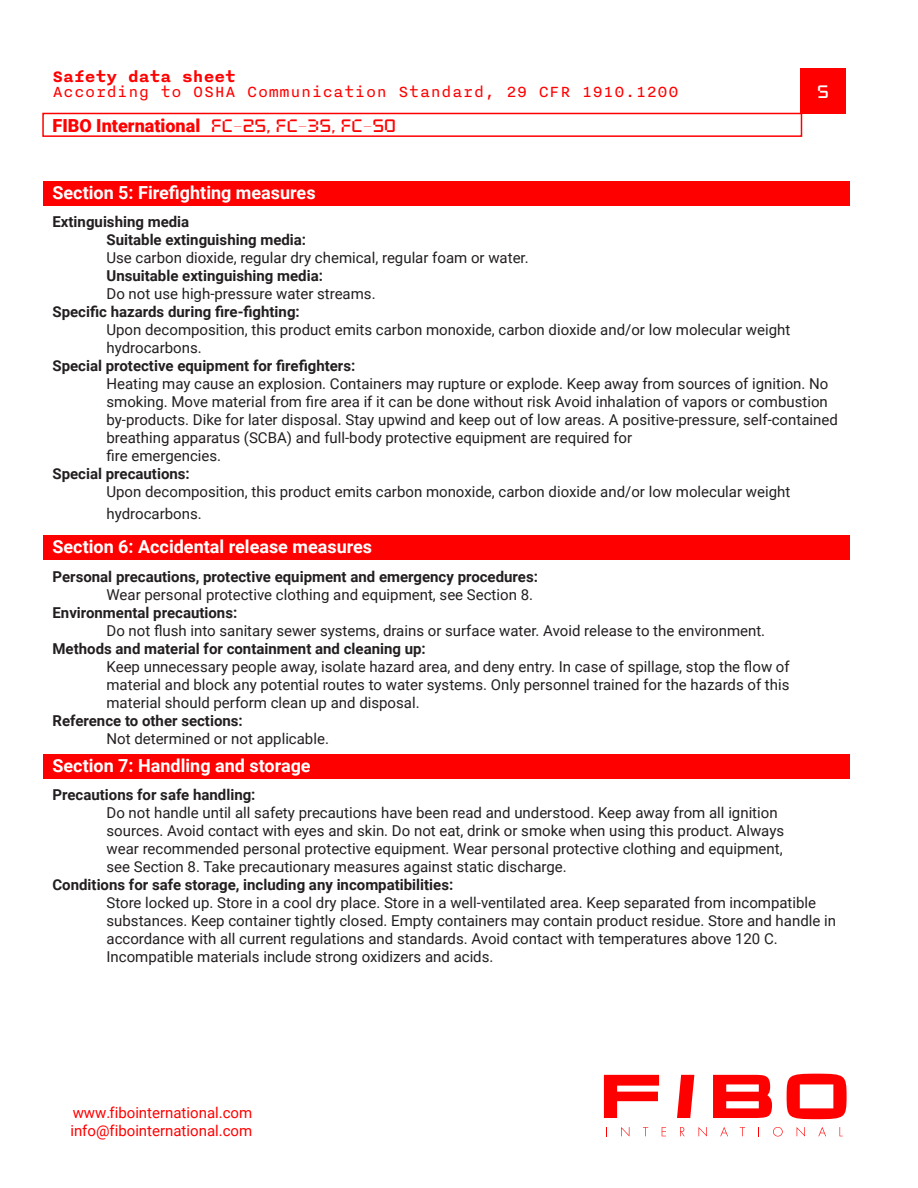
<style>
.page{position:relative;width:918px;height:1188px;background:#fff}
.page>*{position:absolute;margin:0;border:0;box-sizing:border-box;transform-origin:0 0}
.t1{font:700 18px "Roboto";color:#fff}
.t2{font:18px "Nitti";color:#f00}
.t3{font:900 18px "Roboto";color:#f00}
.t4{font:700 18px "Nitti";color:#f00}
.t5{font:18px "NEOPIXEL";color:#fff}
.t6{font:15px "Roboto";color:#231f20}
.t7{font:700 15px "Roboto";color:#231f20}
.t8{font:15px/18px "Roboto";color:#f00}
.s1{font-family:"NEOPIXEL";font-weight:400}
</style>
<div class="page">
<svg style="left:604px;top:1075px;width:55px;height:43px"></svg>
<svg style="left:677px;top:1075px;width:17px;height:43px"></svg>
<svg style="left:713px;top:1075px;width:59px;height:43px"></svg>
<svg style="left:787px;top:1074px;width:60px;height:45px"></svg>
<svg style="left:621px;top:1127px;width:8px;height:10px"></svg>
<svg style="left:643px;top:1127px;width:5px;height:9px"></svg>
<svg style="left:662px;top:1127px;width:4px;height:9px"></svg>
<svg style="left:680px;top:1127px;width:5px;height:9px"></svg>
<svg style="left:699px;top:1127px;width:8px;height:10px"></svg>
<svg style="left:720px;top:1127px;width:8px;height:9px"></svg>
<svg style="left:740px;top:1127px;width:5px;height:9px"></svg>
<svg style="left:773px;top:1127px;width:10px;height:9px"></svg>
<svg style="left:797px;top:1127px;width:8px;height:10px"></svg>
<svg style="left:818px;top:1127px;width:8px;height:9px"></svg>
<div style="left:800px;top:68px;width:46px;height:45px;background:#f00"></div>
<div style="left:42px;top:113px;width:760px;height:24px;border:2px solid #f00"></div>
<div style="left:43px;top:181px;width:806px;height:24px;background:#f00"></div>
<div style="left:43px;top:535px;width:806px;height:25px;background:#f00"></div>
<div style="left:43px;top:754px;width:806px;height:24px;background:#f00"></div>
<p class="t4" style="left:53px;top:66px;width:185px">Safety data sheet</p>
<p class="t2" style="left:53px;top:81px;width:628px">According to OSHA Communication Standard, 29 CFR 1910.1200</p>
<p class="t3" style="left:53px;top:113px;width:345px">FIBO International <span class="s1">FC-25, FC-35, FC-50</span></p>
<p class="t1" style="left:53px;top:180px;width:265px">Section 5: Firefighting measures</p>
<p class="t5" style="left:817px;top:82px;width:13px">5</p>
<p class="t7" style="left:53px;top:211px;width:138px">Extinguishing media</p>
<p class="t7" style="left:107px;top:229px;width:201px">Suitable extinguishing media:</p>
<p class="t6" style="left:107px;top:247px;width:424px">Use carbon dioxide, regular dry chemical, regular foam or water.</p>
<p class="t7" style="left:107px;top:265px;width:218px">Unsuitable extinguishing media:</p>
<p class="t6" style="left:107px;top:283px;width:271px">Do not use high-pressure water streams.</p>
<p class="t7" style="left:53px;top:301px;width:249px">Specific hazards during fire-fighting:</p>
<p class="t6" style="left:107px;top:319px;width:685px">Upon decomposition, this product emits carbon monoxide, carbon dioxide and/or low molecular weight</p>
<p class="t6" style="left:107px;top:337px;width:97px">hydrocarbons.</p>
<p class="t7" style="left:53px;top:355px;width:304px">Special protective equipment for firefighters:</p>
<p class="t6" style="left:107px;top:373px;width:723px">Heating may cause an explosion. Containers may rupture or explode. Keep away from sources of ignition. No</p>
<p class="t6" style="left:107px;top:391px;width:723px">smoking. Move material from fi re area if it can be done without risk Avoid inhalation of vapors or combustion</p>
<p class="t6" style="left:107px;top:409px;width:733px">by-products. Dike for later disposal. Stay upwind and keep out of low areas. A positive-pressure, self-contained</p>
<p class="t6" style="left:107px;top:427px;width:527px">breathing apparatus (SCBA) and full-body protective equipment are required for</p>
<p class="t6" style="left:107px;top:445px;width:116px">fi re emergencies.</p>
<p class="t7" style="left:53px;top:463px;width:139px">Special precautions:</p>
<p class="t6" style="left:107px;top:481px;width:685px">Upon decomposition, this product emits carbon monoxide, carbon dioxide and/or low molecular weight</p>
<p class="t6" style="left:107px;top:503px;width:97px">hydrocarbons.</p>
<p class="t1" style="left:53px;top:534px;width:321px">Section 6: Accidental release measures</p>
<p class="t7" style="left:53px;top:566px;width:487px">Personal precautions, protective equipment and emergency procedures:</p>
<p class="t6" style="left:107px;top:584px;width:428px">Wear personal protective clothing and equipment, see Section 8.</p>
<p class="t7" style="left:53px;top:602px;width:186px">Environmental precautions:</p>
<p class="t6" style="left:107px;top:620px;width:660px">Do not flush into sanitary sewer systems, drains or surface water. Avoid release to the environment.</p>
<p class="t7" style="left:53px;top:638px;width:375px">Methods and material for containment and cleaning up:</p>
<p class="t6" style="left:107px;top:656px;width:685px">Keep unnecessary people away, isolate hazard area, and deny entry. In case of spillage, stop the flow of</p>
<p class="t6" style="left:107px;top:674px;width:685px">material and block any potential routes to water systems. Only personnel trained for the hazards of this</p>
<p class="t6" style="left:107px;top:692px;width:315px">material should perform clean up and disposal.</p>
<p class="t7" style="left:53px;top:710px;width:192px">Reference to other sections:</p>
<p class="t6" style="left:107px;top:728px;width:224px">Not determined or not applicable.</p>
<p class="t1" style="left:53px;top:753px;width:260px">Section 7: Handling and storage</p>
<p class="t7" style="left:53px;top:784px;width:205px">Precautions for safe handling:</p>
<p class="t6" style="left:107px;top:802px;width:673px">Do not handle until all safety precautions have been read and understood. Keep away from all ignition</p>
<p class="t6" style="left:107px;top:820px;width:679px">sources. Avoid contact with eyes and skin. Do not eat, drink or smoke when using this product. Always</p>
<p class="t6" style="left:107px;top:838px;width:678px">wear recommended personal protective equipment. Wear personal protective clothing and equipment,</p>
<p class="t6" style="left:107px;top:856px;width:462px">see Section 8. Take precautionary measures against static discharge.</p>
<p class="t7" style="left:53px;top:874px;width:402px">Conditions for safe storage, including any incompatibilities:</p>
<p class="t6" style="left:107px;top:892px;width:711px">Store locked up. Store in a cool dry place. Store in a well-ventilated area. Keep separated from incompatible</p>
<p class="t6" style="left:107px;top:910px;width:731px">substances. Keep container tightly closed. Empty containers may contain product residue. Store and handle in</p>
<p class="t6" style="left:107px;top:928px;width:673px">accordance with all current regulations and standards. Avoid contact with temperatures above 120 C.</p>
<p class="t6" style="left:107px;top:946px;width:388px">Incompatible materials include strong oxidizers and acids.</p>
<p class="t8" style="left:70px;top:1103px;width:183px">www.fibointernational.com info@fibointernational.com</p>
</div>
